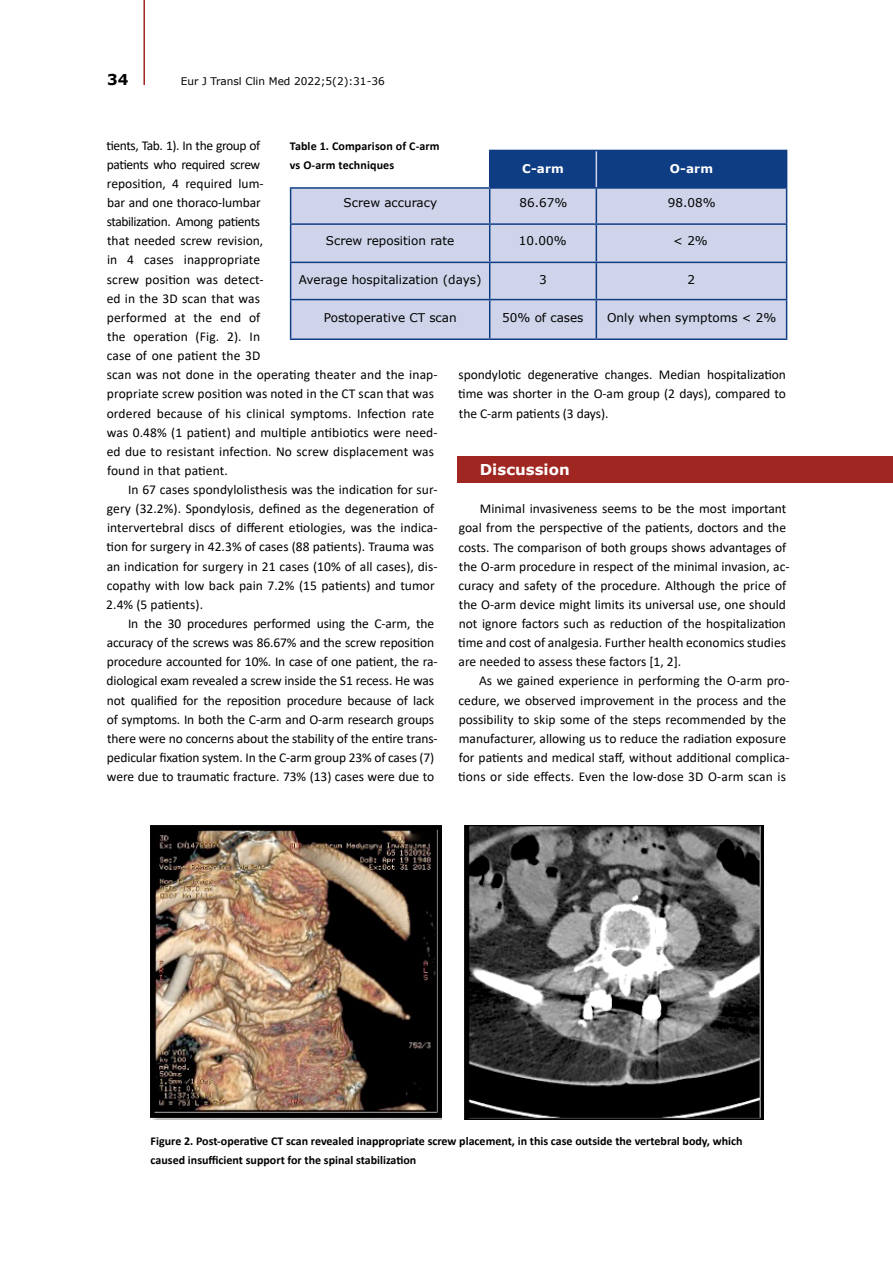
<style>
.page{position:relative;width:893px;height:1263px;background:#fff}
.page>*{position:absolute;margin:0;border:0;box-sizing:border-box;transform-origin:0 0}
.t1{font:15px "Verdana Bold 2";color:#fff}
.t2{font:15px "Verdana Bold 2";color:#000}
.t3{font:13.5px/19.2px "Calibri";color:#000}
.t4{font:13.5px "Calibri 2";color:#000}
.t5{font:12px/19.2px "Calibri Bold 2";color:#000}
.t6{font:12px "Verdana";color:#000}
.t7{font:700 12px/19.2px "Calibri";letter-spacing:.01em;color:#000}
.t8{font:12px "Verdana Bold 2";letter-spacing:.01em;color:#fff}
.t9{font:10.5px "Verdana";color:#000}
.s1{font-family:"Calibri 2"}
</style>
<div class="page">
<hr style="left:143px;top:0;width:2px;height:85px;background:#a02621">
<div style="left:457px;top:456px;width:436px;height:26px;background:#a02621"></div>
<div style="left:490px;top:150px;width:106px;height:38px;background:#0f3d84"></div>
<div style="left:596px;top:150px;width:191px;height:38px;background:#0f3d84"></div>
<div style="left:291px;top:188px;width:199px;height:36px;background:#cfd4ea"></div>
<div style="left:490px;top:188px;width:106px;height:36px;background:#cfd4ea"></div>
<div style="left:596px;top:188px;width:191px;height:36px;background:#cfd4ea"></div>
<div style="left:291px;top:224px;width:199px;height:38px;background:#cfd4ea"></div>
<div style="left:490px;top:224px;width:106px;height:38px;background:#cfd4ea"></div>
<div style="left:596px;top:224px;width:191px;height:38px;background:#cfd4ea"></div>
<div style="left:291px;top:262px;width:199px;height:38px;background:#cfd4ea"></div>
<div style="left:490px;top:262px;width:106px;height:38px;background:#cfd4ea"></div>
<div style="left:596px;top:262px;width:191px;height:38px;background:#cfd4ea"></div>
<div style="left:291px;top:300px;width:199px;height:39px;background:#cfd4ea"></div>
<div style="left:490px;top:300px;width:106px;height:39px;background:#cfd4ea"></div>
<div style="left:596px;top:300px;width:191px;height:39px;background:#cfd4ea"></div>
<hr style="left:290px;top:225px;width:1px;height:37px;background:#0f3d84">
<hr style="left:290px;top:263px;width:1px;height:36px;background:#0f3d84">
<hr style="left:290px;top:300px;width:1px;height:38px;background:#0f3d84">
<hr style="left:290px;top:262px;width:200px;height:1px;background:#0f3d84">
<hr style="left:490px;top:262px;width:106px;height:1px;background:#0f3d84">
<hr style="left:596px;top:262px;width:191px;height:1px;background:#0f3d84">
<hr style="left:290px;top:299px;width:200px;height:1px;background:#0f3d84">
<hr style="left:490px;top:299px;width:106px;height:1px;background:#0f3d84">
<hr style="left:596px;top:299px;width:191px;height:1px;background:#0f3d84">
<hr style="left:290px;top:338px;width:200px;height:2px;background:#0f3d84">
<hr style="left:490px;top:338px;width:106px;height:2px;background:#0f3d84">
<hr style="left:596px;top:338px;width:191px;height:2px;background:#0f3d84">
<hr style="left:489px;top:189px;width:1px;height:34px;background:#0f3d84">
<hr style="left:596px;top:189px;width:1px;height:34px;background:#0f3d84">
<hr style="left:489px;top:225px;width:1px;height:37px;background:#0f3d84">
<hr style="left:596px;top:225px;width:1px;height:37px;background:#0f3d84">
<hr style="left:786px;top:225px;width:1px;height:37px;background:#0f3d84">
<hr style="left:489px;top:263px;width:1px;height:36px;background:#0f3d84">
<hr style="left:596px;top:263px;width:1px;height:36px;background:#0f3d84">
<hr style="left:786px;top:263px;width:1px;height:36px;background:#0f3d84">
<hr style="left:489px;top:300px;width:1px;height:38px;background:#0f3d84">
<hr style="left:596px;top:300px;width:1px;height:38px;background:#0f3d84">
<hr style="left:786px;top:300px;width:1px;height:38px;background:#0f3d84">
<hr style="left:290px;top:187px;width:200px;height:2px;background:#0f3d84">
<hr style="left:290px;top:189px;width:1px;height:34px;background:#0f3d84">
<hr style="left:786px;top:189px;width:1px;height:34px;background:#0f3d84">
<hr style="left:290px;top:223px;width:200px;height:2px;background:#0f3d84">
<hr style="left:490px;top:223px;width:106px;height:2px;background:#0f3d84">
<hr style="left:596px;top:223px;width:191px;height:2px;background:#0f3d84">
<hr style="left:596px;top:151px;width:1px;height:36px;background:#cfd4ea">
<hr style="left:489px;top:150px;width:107px;height:1px;background:#0f3d84">
<hr style="left:489px;top:151px;width:1px;height:36px;background:#0f3d84">
<hr style="left:490px;top:187px;width:106px;height:2px;background:#0f3d84">
<hr style="left:596px;top:187px;width:191px;height:2px;background:#0f3d84">
<img style="left:151px;top:825px;width:291px;height:295px">
<img style="left:465px;top:825px;width:298px;height:295px">
<p class="t2" style="left:107px;top:69px;width:23px">34</p>
<p class="t9" style="left:181px;top:74px;width:206px">Eur J Transl Clin Med 2022;5(2):31-36</p>
<p class="t3" style="left:106px;top:135px;width:159px">tients, Tab. 1). In the group of patients who required screw reposition, 4 required lum&shy;bar and one thoraco-lumbar stabilization. Among patients <span class="s1">that needed screw revision, </span>in 4 cases inappropriate screw position was detect&shy;ed in the 3D scan that was <span class="s1">performed at the end of </span>the operation (Fig. 2). In case of one patient the 3D</p>
<p class="t3" style="left:107px;top:365px;width:332px">scan was not done in the operating theater and the inap<span class="s1">-</span></p>
<p class="t3" style="left:107px;top:384px;width:329px">propriate screw position was noted in the CT scan that was</p>
<p class="t3" style="left:107px;top:403px;width:329px">ordered because of his clinical symptoms. Infection rate</p>
<p class="t3" style="left:107px;top:422px;width:332px">was 0.48% (1 patient) and multiple antibiotics were need<span class="s1">-</span></p>
<p class="t3" style="left:107px;top:441px;width:329px">ed due to resistant infection. No screw displacement was</p>
<p class="t3" style="left:107px;top:460px;width:122px">found in that patient.</p>
<p class="t3" style="left:128px;top:480px;width:311px">In 67 cases spondylolisthesis was the indication for sur<span class="s1">-</span></p>
<p class="t3" style="left:107px;top:499px;width:329px">gery (32.2%). Spondylosis, defined as the degeneration of</p>
<p class="t3" style="left:107px;top:518px;width:332px">intervertebral discs of different etiologies, was the indica<span class="s1">-</span></p>
<p class="t3" style="left:106px;top:537px;width:329px">tion for surgery in 42.3% of cases (88 patients). Trauma was</p>
<p class="t3" style="left:107px;top:556px;width:332px">an indication for surgery in 21 cases (10% of all cases), dis<span class="s1">-</span></p>
<p class="t3" style="left:107px;top:575px;width:330px">copathy with low back pain 7.2% (15 patients) and tumor</p>
<p class="t3" style="left:106px;top:594px;width:98px">2.4% (5 patients).</p>
<p class="t3" style="left:128px;top:613px;width:308px">In the 30 procedures performed using the C-arm, the</p>
<p class="t3" style="left:107px;top:633px;width:329px">accuracy of the screws was 86.67% and the screw reposition</p>
<p class="t3" style="left:107px;top:652px;width:332px">procedure accounted for 10%. In case of one patient, the ra<span class="s1">-</span></p>
<p class="t3" style="left:107px;top:671px;width:329px">diological exam revealed a screw inside the S1 recess. He was</p>
<p class="t3" style="left:107px;top:690px;width:329px">not qualified for the reposition procedure because of lack</p>
<p class="t3" style="left:107px;top:709px;width:329px">of symptoms. In both the C-arm and O-arm research groups</p>
<p class="t3" style="left:107px;top:728px;width:332px">there were no concerns about the stability of the entire trans<span class="s1">-</span></p>
<p class="t3" style="left:107px;top:747px;width:329px">pedicular fixation system. In the C-arm group 23% of cases (7)</p>
<p class="t3" style="left:107px;top:767px;width:329px">were due to traumatic fracture. 73% (13) cases were due to</p>
<p class="t7" style="left:290px;top:136px;width:151px">Table 1. Comparison of C-arm vs O-arm techniques</p>
<p class="t8" style="left:522px;top:160px;width:43px">C-arm</p>
<p class="t8" style="left:670px;top:160px;width:45px">O-arm</p>
<p class="t6" style="left:344px;top:194px;width:95px">Screw accuracy</p>
<p class="t6" style="left:519px;top:194px;width:49px">86.67%</p>
<p class="t6" style="left:668px;top:194px;width:49px">98.08%</p>
<p class="t6" style="left:326px;top:233px;width:130px">Screw reposition rate</p>
<p class="t6" style="left:519px;top:233px;width:49px">10.00%</p>
<p class="t6" style="left:673px;top:233px;width:36px">&lt; 2%</p>
<p class="t6" style="left:299px;top:271px;width:184px">Average hospitalization (days)</p>
<p class="t6" style="left:539px;top:271px;width:9px">3</p>
<p class="t6" style="left:687px;top:271px;width:9px">2</p>
<p class="t6" style="left:324px;top:309px;width:134px">Postoperative CT scan</p>
<p class="t6" style="left:502px;top:309px;width:83px">50% of cases</p>
<p class="t6" style="left:607px;top:309px;width:171px">Only when symptoms &lt; 2%</p>
<p class="t3" style="left:458px;top:365px;width:329px;text-align:justify">spondylotic degenerative changes. Median hospitalization time was shorter in the O-am group (2 days), compared to the C-arm patients (3 days).</p>
<h4 class="t1" style="left:480px;top:459px;width:91px">Discussion</h4>
<p class="t3" style="left:480px;top:499px;width:308px">Minimal invasiveness seems to be the most important</p>
<p class="t3" style="left:459px;top:518px;width:329px">goal from the perspective of the patients, doctors and the</p>
<p class="t3" style="left:459px;top:537px;width:329px">costs. The comparison of both groups shows advantages of</p>
<p class="t4" style="left:459px;top:557px;width:332px">the O-arm procedure in respect of the minimal invasion, ac-</p>
<p class="t4" style="left:459px;top:576px;width:329px">curacy and safety of the procedure. Although the price of</p>
<p class="t4" style="left:459px;top:595px;width:329px">the O-arm device might limits its universal use, one should</p>
<p class="t3" style="left:459px;top:614px;width:329px">not ignore factors such as reduction of the hospitalization</p>
<p class="t3" style="left:458px;top:633px;width:329px">time and cost of analgesia. Further health economics studies</p>
<p class="t3" style="left:459px;top:652px;width:224px">are needed to assess these factors [1, 2].</p>
<p class="t4" style="left:479px;top:672px;width:312px">As we gained experience in performing the O-arm pro-</p>
<p class="t3" style="left:459px;top:690px;width:329px">cedure, we observed improvement in the process and the</p>
<p class="t3" style="left:459px;top:709px;width:329px">possibility to skip some of the steps recommended by the</p>
<p class="t3" style="left:459px;top:728px;width:329px">manufacturer, allowing us to reduce the radiation exposure</p>
<p class="t3" style="left:459px;top:747px;width:332px">for patients and medical staff, without additional complica<span class="s1">-</span></p>
<p class="t3" style="left:458px;top:767px;width:329px">tions or side effects. Even the low-dose 3D O-arm scan is</p>
<p class="t5" style="left:151px;top:1131px;width:593px">Figure 2. Post-operative CT scan revealed inappropriate screw placement, in this case outside the vertebral body, which caused insufficient support for the spinal stabilization</p>
</div>
